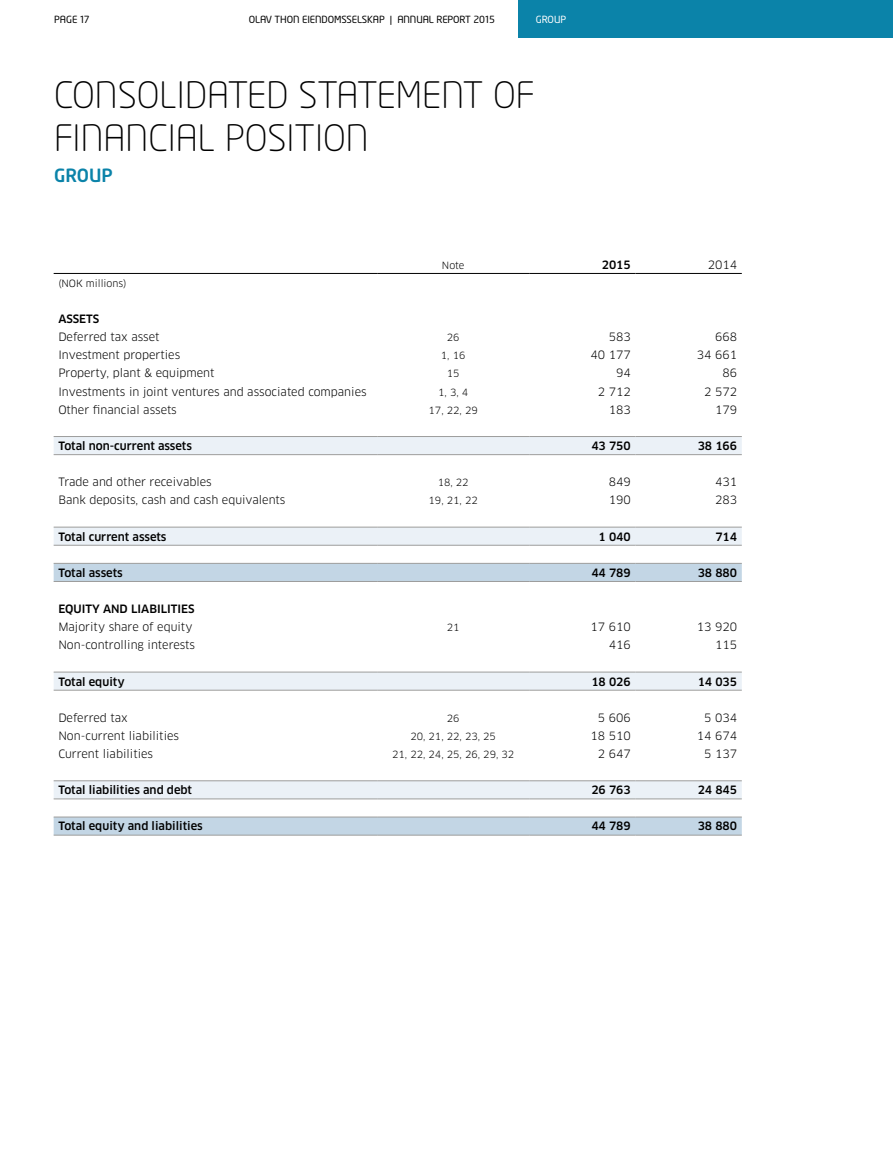
<style>
.page{position:relative;width:893px;height:1149px;background:#fff}
.page>*{position:absolute;margin:0;border:0;box-sizing:border-box;transform-origin:0 0}
.t1{font:300 36px/43.2px "Neo Tech";color:#000}
.t2{font:500 18px "Neo Tech";color:#0b83a9}
.t3{font:11.25px "Clan";color:#000}
.t4{font:500 11.25px "Clan";color:#000}
.t5{font:9.75px "Clan";color:#000}
.t6{font:9.75px "Neo Tech";letter-spacing:-.01em;color:#000}
.t7{font:9.75px "Neo Tech";color:#fff}
</style>
<div class="page">
<div style="left:518px;top:0;width:375px;height:38px;background:#0b83a9"></div>
<svg style="left:54px;top:437px;width:688px;height:126px"></svg>
<svg style="left:54px;top:564px;width:688px;height:270px"></svg>
<hr style="left:529px;top:273px;width:106px;height:1px;background:#000">
<hr style="left:635px;top:273px;width:107px;height:1px;background:#000">
<hr style="left:54px;top:273px;width:323px;height:1px;background:#000">
<hr style="left:377px;top:273px;width:152px;height:1px;background:#000">
<hr style="left:54px;top:563px;width:323px;height:1px;background:#9d9d9c">
<hr style="left:377px;top:563px;width:152px;height:1px;background:#9d9d9c">
<hr style="left:529px;top:563px;width:106px;height:1px;background:#9d9d9c">
<hr style="left:635px;top:563px;width:107px;height:1px;background:#9d9d9c">
<hr style="left:54px;top:581px;width:323px;height:1px;background:#9d9d9c">
<hr style="left:377px;top:581px;width:152px;height:1px;background:#9d9d9c">
<hr style="left:529px;top:581px;width:106px;height:1px;background:#9d9d9c">
<hr style="left:635px;top:581px;width:107px;height:1px;background:#9d9d9c">
<hr style="left:54px;top:816px;width:323px;height:1px;background:#9d9d9c">
<hr style="left:377px;top:816px;width:152px;height:1px;background:#9d9d9c">
<hr style="left:529px;top:816px;width:106px;height:1px;background:#9d9d9c">
<hr style="left:635px;top:816px;width:107px;height:1px;background:#9d9d9c">
<hr style="left:54px;top:834px;width:323px;height:1px;background:#9d9d9c">
<hr style="left:377px;top:834px;width:152px;height:1px;background:#9d9d9c">
<hr style="left:529px;top:834px;width:106px;height:1px;background:#9d9d9c">
<hr style="left:635px;top:834px;width:107px;height:1px;background:#9d9d9c">
<hr style="left:54px;top:780px;width:323px;height:1px;background:#9d9d9c">
<hr style="left:377px;top:780px;width:152px;height:1px;background:#9d9d9c">
<hr style="left:529px;top:780px;width:106px;height:1px;background:#9d9d9c">
<hr style="left:635px;top:780px;width:107px;height:1px;background:#9d9d9c">
<hr style="left:54px;top:798px;width:323px;height:1px;background:#9d9d9c">
<hr style="left:377px;top:798px;width:152px;height:1px;background:#9d9d9c">
<hr style="left:529px;top:798px;width:106px;height:1px;background:#9d9d9c">
<hr style="left:635px;top:798px;width:107px;height:1px;background:#9d9d9c">
<hr style="left:54px;top:671px;width:323px;height:1px;background:#9d9d9c">
<hr style="left:377px;top:671px;width:152px;height:1px;background:#9d9d9c">
<hr style="left:529px;top:671px;width:106px;height:1px;background:#9d9d9c">
<hr style="left:635px;top:671px;width:107px;height:1px;background:#9d9d9c">
<hr style="left:54px;top:689px;width:323px;height:1px;background:#9d9d9c">
<hr style="left:377px;top:689px;width:152px;height:1px;background:#9d9d9c">
<hr style="left:529px;top:689px;width:106px;height:1px;background:#9d9d9c">
<hr style="left:635px;top:689px;width:107px;height:1px;background:#9d9d9c">
<hr style="left:54px;top:526px;width:323px;height:1px;background:#9d9d9c">
<hr style="left:377px;top:526px;width:152px;height:1px;background:#9d9d9c">
<hr style="left:529px;top:526px;width:106px;height:1px;background:#9d9d9c">
<hr style="left:635px;top:526px;width:107px;height:1px;background:#9d9d9c">
<hr style="left:54px;top:545px;width:323px;height:1px;background:#9d9d9c">
<hr style="left:377px;top:545px;width:152px;height:1px;background:#9d9d9c">
<hr style="left:529px;top:545px;width:106px;height:1px;background:#9d9d9c">
<hr style="left:635px;top:545px;width:107px;height:1px;background:#9d9d9c">
<hr style="left:54px;top:436px;width:323px;height:1px;background:#9d9d9c">
<hr style="left:377px;top:436px;width:152px;height:1px;background:#9d9d9c">
<hr style="left:529px;top:436px;width:106px;height:1px;background:#9d9d9c">
<hr style="left:635px;top:436px;width:107px;height:1px;background:#9d9d9c">
<hr style="left:54px;top:454px;width:323px;height:1px;background:#9d9d9c">
<hr style="left:377px;top:454px;width:152px;height:1px;background:#9d9d9c">
<hr style="left:529px;top:454px;width:106px;height:1px;background:#9d9d9c">
<hr style="left:635px;top:454px;width:107px;height:1px;background:#9d9d9c">
<p class="t6" style="left:54px;top:14px;width:37px">PAGE 17</p>
<p class="t6" style="left:249px;top:14px;width:248px">OLAV THON EIENDOMSSELSKAP | ANNUAL REPORT 2015</p>
<p class="t7" style="left:536px;top:14px;width:32px">GROUP</p>
<h1 class="t1" style="left:54px;top:73px;width:482px">CONSOLIDATED STATEMENT OF<br>FINANCIAL POSITION</h1>
<h2 class="t2" style="left:54px;top:164px;width:60px">GROUP</h2>
<p class="t5" style="left:442px;top:259px;width:24px">Note</p>
<p class="t4" style="left:602px;top:257px;width:31px">2015</p>
<p class="t3" style="left:708px;top:257px;width:31px">2014</p>
<p class="t5" style="left:58px;top:277px;width:70px">(NOK millions)</p>
<p class="t4" style="left:58px;top:312px;width:42px">ASSETS</p>
<p class="t3" style="left:58px;top:330px;width:103px">Deferred tax asset</p>
<p class="t5" style="left:447px;top:331px;width:14px">26</p>
<p class="t3" style="left:609px;top:330px;width:24px">583</p>
<p class="t3" style="left:715px;top:330px;width:24px">668</p>
<p class="t3" style="left:58px;top:348px;width:123px">Investment properties</p>
<p class="t5" style="left:441px;top:349px;width:26px">1, 16</p>
<p class="t3" style="left:590px;top:348px;width:42px">40 177</p>
<p class="t3" style="left:697px;top:348px;width:42px">34 661</p>
<p class="t3" style="left:58px;top:366px;width:158px">Property, plant &amp; equipment</p>
<p class="t5" style="left:447px;top:368px;width:14px">15</p>
<p class="t3" style="left:616px;top:366px;width:16px">94</p>
<p class="t3" style="left:722px;top:366px;width:16px">86</p>
<p class="t3" style="left:58px;top:384px;width:310px">Investments in joint ventures and associated companies</p>
<p class="t5" style="left:438px;top:386px;width:32px">1, 3, 4</p>
<p class="t3" style="left:598px;top:384px;width:35px">2 712</p>
<p class="t3" style="left:704px;top:384px;width:35px">2 572</p>
<p class="t3" style="left:58px;top:402px;width:120px">Other financial assets</p>
<p class="t5" style="left:429px;top:404px;width:51px">17, 22, 29</p>
<p class="t3" style="left:609px;top:402px;width:24px">183</p>
<p class="t3" style="left:715px;top:402px;width:24px">179</p>
<p class="t4" style="left:58px;top:438px;width:135px">Total non-current assets</p>
<p class="t4" style="left:591px;top:438px;width:41px">43 750</p>
<p class="t4" style="left:698px;top:438px;width:41px">38 166</p>
<p class="t3" style="left:58px;top:475px;width:155px">Trade and other receivables</p>
<p class="t5" style="left:438px;top:476px;width:32px">18, 22</p>
<p class="t3" style="left:609px;top:475px;width:24px">849</p>
<p class="t3" style="left:715px;top:475px;width:24px">431</p>
<p class="t3" style="left:58px;top:493px;width:229px">Bank deposits, cash and cash equivalents</p>
<p class="t5" style="left:429px;top:494px;width:51px">19, 21, 22</p>
<p class="t3" style="left:609px;top:493px;width:24px">190</p>
<p class="t3" style="left:715px;top:493px;width:24px">283</p>
<p class="t4" style="left:58px;top:529px;width:110px">Total current assets</p>
<p class="t4" style="left:599px;top:529px;width:34px">1 040</p>
<p class="t4" style="left:715px;top:529px;width:23px">714</p>
<p class="t4" style="left:58px;top:565px;width:66px">Total assets</p>
<p class="t4" style="left:591px;top:565px;width:41px">44 789</p>
<p class="t4" style="left:698px;top:565px;width:41px">38 880</p>
<p class="t4" style="left:58px;top:601px;width:138px">EQUITY AND LIABILITIES</p>
<p class="t3" style="left:58px;top:620px;width:136px">Majority share of equity</p>
<p class="t5" style="left:447px;top:621px;width:14px">21</p>
<p class="t3" style="left:590px;top:620px;width:42px">17 610</p>
<p class="t3" style="left:697px;top:620px;width:42px">13 920</p>
<p class="t3" style="left:58px;top:638px;width:138px">Non-controlling interests</p>
<p class="t3" style="left:609px;top:638px;width:24px">416</p>
<p class="t3" style="left:715px;top:638px;width:24px">115</p>
<p class="t4" style="left:58px;top:674px;width:68px">Total equity</p>
<p class="t4" style="left:591px;top:674px;width:41px">18 026</p>
<p class="t4" style="left:698px;top:674px;width:41px">14 035</p>
<p class="t3" style="left:58px;top:710px;width:71px">Deferred tax</p>
<p class="t5" style="left:447px;top:712px;width:14px">26</p>
<p class="t3" style="left:598px;top:710px;width:35px">5 606</p>
<p class="t3" style="left:704px;top:710px;width:35px">5 034</p>
<p class="t3" style="left:58px;top:728px;width:122px">Non-current liabilities</p>
<p class="t5" style="left:410px;top:730px;width:87px">20, 21, 22, 23, 25</p>
<p class="t3" style="left:590px;top:728px;width:42px">18 510</p>
<p class="t3" style="left:697px;top:728px;width:42px">14 674</p>
<p class="t3" style="left:58px;top:746px;width:96px">Current liabilities</p>
<p class="t5" style="left:392px;top:748px;width:124px">21, 22, 24, 25, 26, 29, 32</p>
<p class="t3" style="left:598px;top:746px;width:35px">2 647</p>
<p class="t3" style="left:704px;top:746px;width:35px">5 137</p>
<p class="t4" style="left:58px;top:782px;width:135px">Total liabilities and debt</p>
<p class="t4" style="left:591px;top:782px;width:41px">26 763</p>
<p class="t4" style="left:698px;top:782px;width:41px">24 845</p>
<p class="t4" style="left:58px;top:819px;width:146px">Total equity and liabilities</p>
<p class="t4" style="left:591px;top:819px;width:41px">44 789</p>
<p class="t4" style="left:698px;top:819px;width:41px">38 880</p>
</div>
